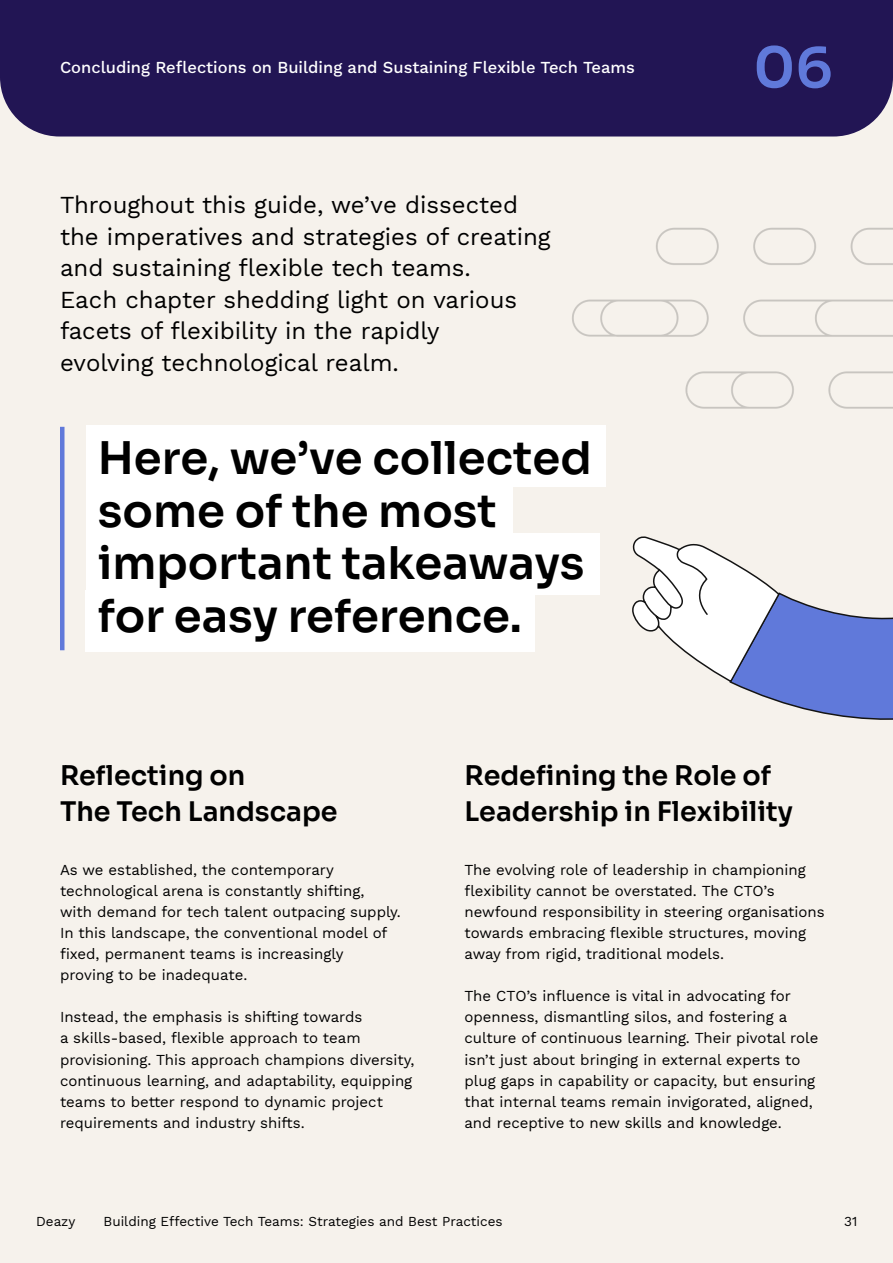
<style>
.page{position:relative;width:893px;height:1263px;background:#f6f2ec}
.page>*{position:absolute;margin:0;border:0;box-sizing:border-box;transform-origin:0 0}
.t1{font:55.5px "Sora";color:#6079da}
.t2{font:45px/52.5px "Sora";color:#000}
.t3{font:27px/36px "Sora";color:#000}
.t4{font:24px/31.5px "Work Sans";color:#000}
.t5{font:16.5px "Work Sans";color:#fff}
.t6{font:15px/21px "Work Sans";color:#000}
.t7{font:13.5px "Work Sans";color:#000}
</style>
<div class="page">
<div style="left:86px;top:425px;width:519px;height:62px;background:#fff"></div>
<div style="left:86px;top:534px;width:513px;height:61px;background:#fff"></div>
<div style="left:86px;top:590px;width:449px;height:61px;background:#fff"></div>
<div style="left:86px;top:479px;width:426px;height:62px;background:#fff"></div>
<div style="left:0;top:0;width:893px;height:137px;background:#221554"></div>
<hr style="left:60px;top:427px;width:4px;height:223px;background:#6079da">
<img style="left:572px;top:227px;width:321px;height:182px">
<svg style="left:731px;top:683px;width:162px;height:37px"></svg>
<svg style="left:632px;top:536px;width:261px;height:147px"></svg>
<p class="t5" style="left:60px;top:55px;width:576px">Concluding Reflections on Building and Sustaining Flexible Tech Teams</p>
<p class="t4" style="left:60px;top:188px;width:492px">Throughout this guide, we’ve dissected the imperatives and strategies of creating and sustaining flexible tech teams.<br>Each chapter shedding light on various facets of flexibility in the rapidly<br>evolving technological realm.</p>
<p class="t2" style="left:98px;top:428px;width:496px">Here, we’ve collected some of the most important takeaways for easy reference.</p>
<p class="t1" style="left:753px;top:22px;width:81px">06</p>
<p class="t3" style="left:60px;top:755px;width:279px">Reflecting on<br>The Tech Landscape</p>
<p class="t6" style="left:60px;top:859px;width:342px">As we established, the contemporary technological arena is constantly shifting,<br>with demand for tech talent outpacing supply.<br>In this landscape, the conventional model of fixed, permanent teams is increasingly<br>proving to be inadequate.</p>
<p class="t6" style="left:60px;top:1006px;width:356px">Instead, the emphasis is shifting towards<br>a skills-based, flexible approach to team provisioning. This approach champions diversity, continuous learning, and adaptability, equipping teams to better respond to dynamic project requirements and industry shifts.</p>
<p class="t3" style="left:464px;top:755px;width:330px">Redefining the Role of<br>Leadership in Flexibility</p>
<p class="t6" style="left:464px;top:859px;width:362px">The evolving role of leadership in championing flexibility cannot be overstated. The CTO’s newfound responsibility in steering organisations towards embracing flexible structures, moving away from rigid, traditional models.</p>
<p class="t6" style="left:464px;top:985px;width:355px">The CTO’s influence is vital in advocating for openness, dismantling silos, and fostering a culture of continuous learning. Their pivotal role isn’t just about bringing in external experts to plug gaps in capability or capacity, but ensuring that internal teams remain invigorated, aligned, and receptive to new skills and knowledge.</p>
<p class="t7" style="left:36px;top:1211px;width:41px">Deazy</p>
<p class="t7" style="left:104px;top:1211px;width:401px">Building Effective Tech Teams: Strategies and Best Practices</p>
<p class="t7" style="left:844px;top:1211px;width:15px">31</p>
</div>
